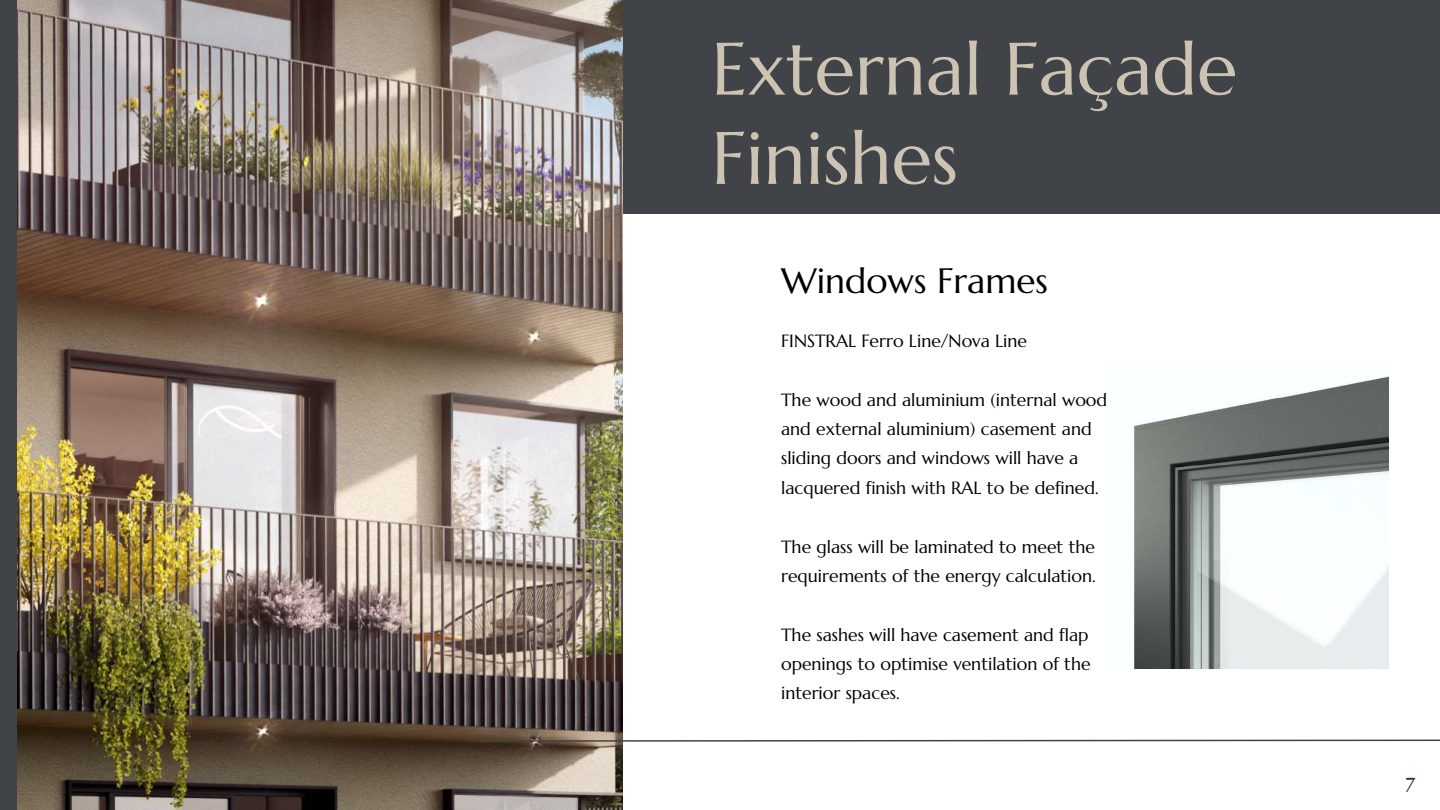
<style>
.page{position:relative;width:1440px;height:810px;background:#fff}
.page>*{position:absolute;margin:0;border:0;box-sizing:border-box;transform-origin:0 0}
.t1{font:74px/89.2px "Marcellus";color:#cdc3b2}
.t2{font:35.2px "Marcellus";color:#000}
.t3{font:20.2px "Marcellus";color:#352a26}
.t4{font:17.7px/29.4px "Marcellus";color:#000}
</style>
<div class="page">
<div style="left:0;top:0;width:19px;height:810px;background:#404448"></div>
<div style="left:241px;top:0;width:1199px;height:214px;background:#404448"></div>
<img style="left:18px;top:0;width:605px;height:810px">
<svg style="left:479px;top:739px;width:961px;height:4px"></svg>
<img style="left:1133px;top:376px;width:256px;height:293px">
<h1 class="t1" style="left:711px;top:24px;width:527px">External Façade<br>Finishes</h1>
<h2 class="t2" style="left:781px;top:259px;width:268px">Windows Frames</h2>
<p class="t4" style="left:781px;top:326px;width:247px">FINSTRAL Ferro Line/Nova Line</p>
<p class="t4" style="left:781px;top:385px;width:328px">The wood and aluminium (internal wood and external aluminium) casement and sliding doors and windows will have a lacquered finish with RAL to be defined.</p>
<p class="t4" style="left:781px;top:532px;width:316px">The glass will be laminated to meet the requirements of the energy calculation.</p>
<p class="t4" style="left:781px;top:620px;width:311px;text-align:justify">The sashes will have casement and flap openings to optimise ventilation of the interior spaces.</p>
<p class="t3" style="left:1405px;top:773px;width:11px">7</p>
</div>
